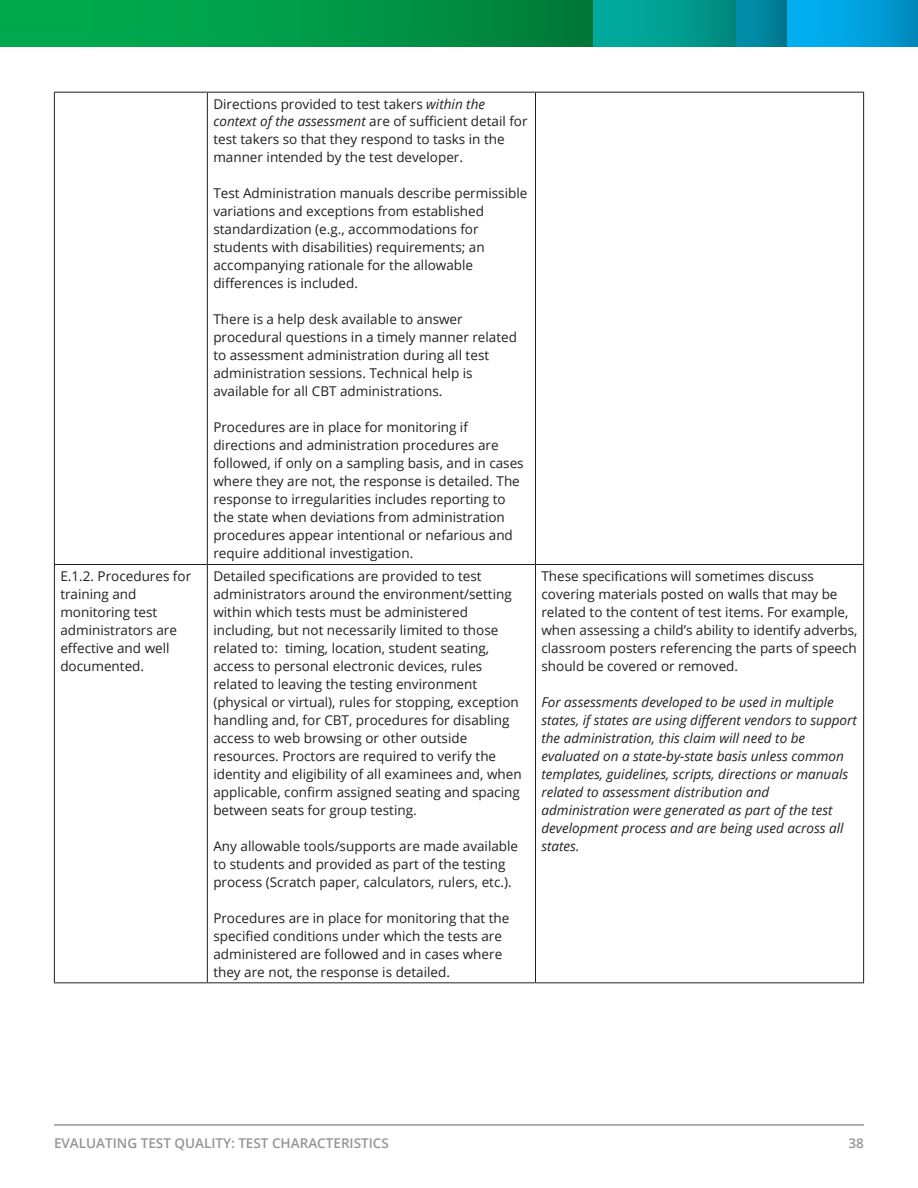
<style>
.page{position:relative;width:918px;height:1188px;background:#fff}
.page>*{position:absolute;margin:0;border:0;box-sizing:border-box;transform-origin:0 0}
.t1{font:13.5px/18px "Open Sans";color:#231f20}
.t2{font:italic 13.5px/18px "Open Sans";color:#231f20}
.t3{font:600 13.5px "Open Sans";color:#939598}
.s1{font-style:italic}
</style>
<div class="page">
<div style="left:0;top:0;width:593px;height:46px;background:linear-gradient(to right,#00b253,#007f3b)"></div>
<div style="left:593px;top:0;width:145px;height:46px;background:linear-gradient(to right,#00b0a2,#008a7f)"></div>
<svg style="left:737px;top:0;width:51px;height:46px;background:#00849f"></svg>
<div style="left:788px;top:0;width:130px;height:46px;background:linear-gradient(to right,#00b5f9,#008dc2)"></div>
<hr style="left:54px;top:1124px;width:810px;height:2px;background:#939598">
<hr style="left:54px;top:92px;width:153px;height:1px;background:#231f20">
<hr style="left:54px;top:93px;width:1px;height:471px;background:#231f20">
<hr style="left:207px;top:92px;width:328px;height:1px;background:#231f20">
<hr style="left:207px;top:93px;width:1px;height:471px;background:#231f20">
<hr style="left:535px;top:92px;width:329px;height:1px;background:#231f20">
<hr style="left:535px;top:93px;width:1px;height:471px;background:#231f20">
<hr style="left:863px;top:93px;width:1px;height:471px;background:#231f20">
<hr style="left:54px;top:564px;width:153px;height:1px;background:#231f20">
<hr style="left:54px;top:565px;width:1px;height:417px;background:#231f20">
<hr style="left:207px;top:564px;width:328px;height:1px;background:#231f20">
<hr style="left:207px;top:565px;width:1px;height:417px;background:#231f20">
<hr style="left:535px;top:564px;width:329px;height:1px;background:#231f20">
<hr style="left:535px;top:565px;width:1px;height:417px;background:#231f20">
<hr style="left:863px;top:565px;width:1px;height:417px;background:#231f20">
<hr style="left:54px;top:982px;width:153px;height:1px;background:#231f20">
<hr style="left:207px;top:982px;width:328px;height:1px;background:#231f20">
<hr style="left:535px;top:982px;width:329px;height:1px;background:#231f20">
<p class="t1" style="left:213px;top:94px;width:316px">Directions provided to test takers <span class="s1">within the context of the assessment</span> are of sufficient detail for test takers so that they respond to tasks in the manner intended by the test developer.</p>
<p class="t1" style="left:213px;top:184px;width:315px">Test Administration manuals describe permissible variations and exceptions from established standardization (e.g., accommodations for students with disabilities) requirements; an accompanying rationale for the allowable differences is included.</p>
<p class="t1" style="left:213px;top:310px;width:305px">There is a help desk available to answer procedural questions in a timely manner related to assessment administration during all test administration sessions. Technical help is available for all CBT administrations.</p>
<p class="t1" style="left:213px;top:418px;width:312px">Procedures are in place for monitoring if directions and administration procedures are followed, if only on a sampling basis, and in cases where they are not, the response is detailed. The response to irregularities includes reporting to the state when deviations from administration procedures appear intentional or nefarious and require additional investigation.</p>
<p class="t1" style="left:60px;top:567px;width:132px">E.1.2. Procedures for training and monitoring test administrators are effective and well documented.</p>
<p class="t1" style="left:213px;top:566px;width:310px">Detailed specifications are provided to test administrators around the environment/setting within which tests must be administered including, but not necessarily limited to those related to: timing, location, student seating, access to personal electronic devices, rules related to leaving the testing environment (physical or virtual), rules for stopping, exception handling and, for CBT, procedures for disabling access to web browsing or other outside resources. Proctors are required to verify the identity and eligibility of all examinees and, when applicable, confirm assigned seating and spacing between seats for group testing.</p>
<p class="t1" style="left:213px;top:836px;width:306px">Any allowable tools/supports are made available to students and provided as part of the testing process (Scratch paper, calculators, rulers, etc.).</p>
<p class="t1" style="left:213px;top:908px;width:298px">Procedures are in place for monitoring that the specified conditions under which the tests are administered are followed and in cases where they are not, the response is detailed.</p>
<p class="t1" style="left:541px;top:566px;width:318px">These specifications will sometimes discuss covering materials posted on walls that may be related to the content of test items. For example, when assessing a child’s ability to identify adverbs, classroom posters referencing the parts of speech should be covered or removed.</p>
<p class="t2" style="left:541px;top:692px;width:317px">For assessments developed to be used in multiple states, if states are using different vendors to support the administration, this claim will need to be evaluated on a state-by-state basis unless common templates, guidelines, scripts, directions or manuals related to assessment distribution and administration were generated as part of the test development process and are being used across all states.</p>
<p class="t3" style="left:54px;top:1133px;width:336px">EVALUATING TEST QUALITY: TEST CHARACTERISTICS</p>
<p class="t3" style="left:849px;top:1133px;width:17px">38</p>
</div>
